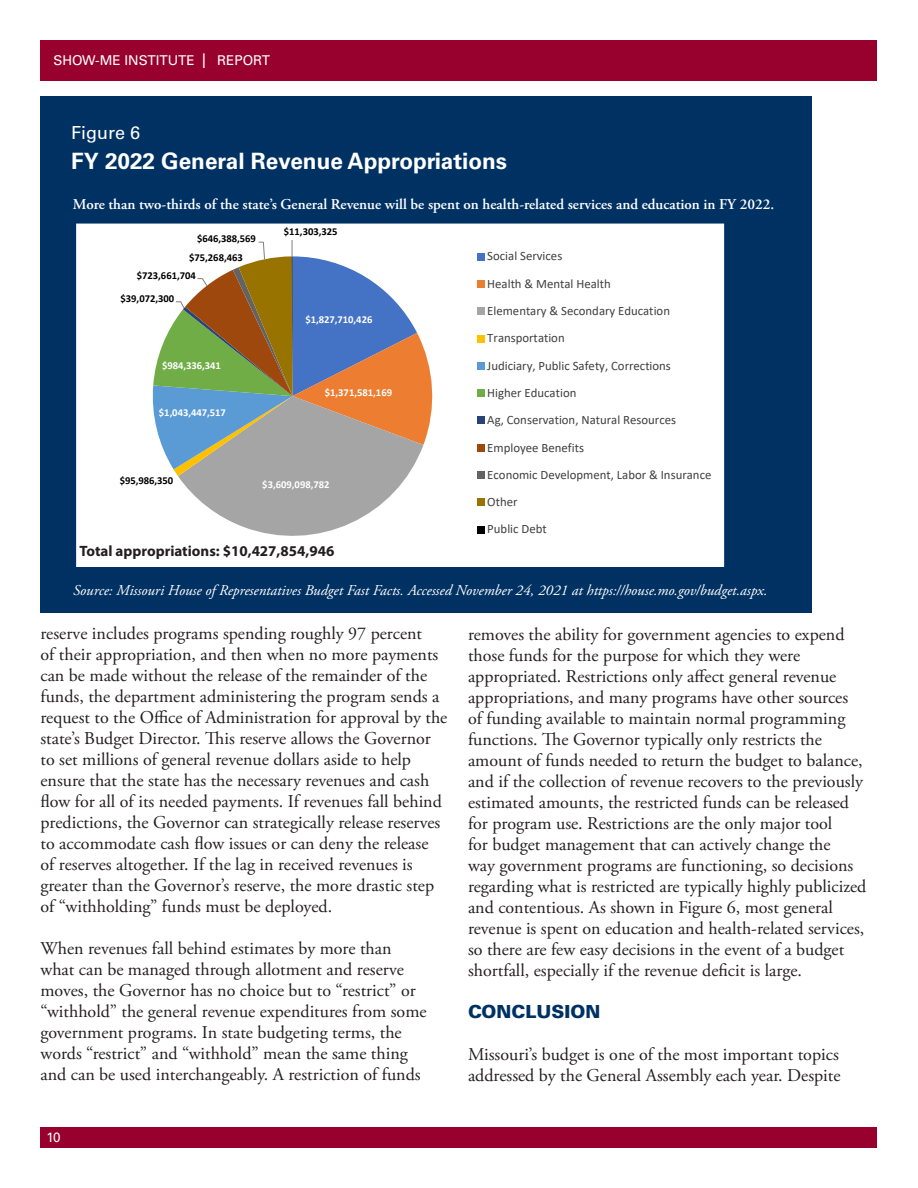
<style>
.page{position:relative;width:918px;height:1188px;background:#fff}
.page>*{position:absolute;margin:0;border:0;box-sizing:border-box;transform-origin:0 0}
.Pull_Quote_Left{font:700 22.5px "Univers LT Std";color:#fff}
.t1{font:18px/21px "Adobe Garamond Pro";color:#231f20}
.t2{font:900 18px "Univers LT Std";color:#003163}
.Pull_Quote_Left-2{font:18px "Univers LT Std";color:#fff}
.Pull_Quote_Left-3{font:italic 15px "Adobe Garamond Pro";color:#fff}
.Pull_Quote_Left-4{font:600 15px "Adobe Garamond Pro";color:#fff}
.Pull_Quote_Left-5{font:700 15px "Myriad Pro";color:#231f20}
.t3{font:13.5px "Univers LT Std";color:#fff}
.t4{font:12.75px/27.3px "Calibri";color:#404040}
.t5{font:700 10.65px "Calibri";color:#fff}
.t6{font:700 10.65px "Calibri";color:#000}
.s1{font-size:20.25px}
</style>
<div class="page">
<div style="left:40px;top:40px;width:838px;height:41px;background:#98012d"></div>
<div style="left:40px;top:1127px;width:838px;height:21px;background:#98012d"></div>
<div style="left:40px;top:96px;width:772px;height:516px;background:#003163"></div>
<svg style="left:79px;top:227px;width:642px;height:337px;background:#dfdeda"></svg>
<div style="left:76px;top:224px;width:648px;height:343px;border:2px solid #fff"></div>
<p class="t3" style="left:54px;top:53px;width:218px">SHOW-ME INSTITUTE <span class="s1">I</span> REPORT</p>
<p class="Pull_Quote_Left-2" style="left:71px;top:122px;width:71px">Figure 6</p>
<p class="Pull_Quote_Left" style="left:71px;top:148px;width:438px">FY 2022 General Revenue Appropriations</p>
<p class="Pull_Quote_Left-4" style="left:73px;top:196px;width:703px">More than two-thirds of the state’s General Revenue will be spent on health-related services and education in FY 2022.</p>
<p class="t6" style="left:197px;top:231px;width:60px">$646,388,569</p>
<p class="t6" style="left:189px;top:250px;width:55px">$75,268,463</p>
<p class="t6" style="left:137px;top:268px;width:61px">$723,661,704</p>
<p class="t6" style="left:121px;top:291px;width:55px">$39,072,300</p>
<p class="t5" style="left:162px;top:358px;width:60px">$984,336,341</p>
<p class="t5" style="left:159px;top:405px;width:68px">$1,043,447,517</p>
<p class="t6" style="left:284px;top:224px;width:55px">$11,303,325</p>
<p class="t5" style="left:305px;top:312px;width:69px">$1,827,710,426</p>
<p class="t5" style="left:325px;top:385px;width:69px">$1,371,581,169</p>
<p class="t6" style="left:120px;top:473px;width:55px">$95,986,350</p>
<p class="t5" style="left:262px;top:477px;width:69px">$3,609,098,782</p>
<p class="Pull_Quote_Left-5" style="left:79px;top:541px;width:257px">Total appropriations: $10,427,854,946</p>
<p class="t4" style="left:487px;top:242px;width:226px">Social Services<br>Health &amp; Mental Health<br>Elementary &amp; Secondary Education<br>Transportation<br>Judiciary, Public Safety, Corrections<br>Higher Education<br>Ag, Conservation, Natural Resources<br>Employee Benefits<br>Economic Development, Labor &amp; Insurance<br>Other<br>Public Debt</p>
<p class="Pull_Quote_Left-3" style="left:73px;top:581px;width:696px">Source: Missouri House of Representatives Budget Fast Facts. Accessed November 24, 2021 at https://house.mo.gov/budget.aspx.</p>
<p class="t1" style="left:40px;top:623px;width:408px">reserve includes programs spending roughly 97 percent<br>of their appropriation, and then when no more payments can be made without the release of the remainder of the funds, the department administering the program sends a request to the Office of Administration for approval by the state’s Budget Director. This reserve allows the Governor to set millions of general revenue dollars aside to help ensure that the state has the necessary revenues and cash flow for all of its needed payments. If revenues fall behind predictions, the Governor can strategically release reserves to accommodate cash flow issues or can deny the release<br>of reserves altogether. If the lag in received revenues is greater than the Governor’s reserve, the more drastic step of “withholding” funds must be deployed.</p>
<p class="t1" style="left:40px;top:938px;width:388px">When revenues fall behind estimates by more than what can be managed through allotment and reserve moves, the Governor has no choice but to “restrict” or “withhold” the general revenue expenditures from some government programs. In state budgeting terms, the words “restrict” and “withhold” mean the same thing and can be used interchangeably. A restriction of funds</p>
<p class="t3" style="left:46px;top:1129px;width:16px">10</p>
<p class="t1" style="left:468px;top:625px;width:400px">removes the ability for government agencies to expend those funds for the purpose for which they were appropriated. Restrictions only affect general revenue appropriations, and many programs have other sources of funding available to maintain normal programming functions. The Governor typically only restricts the amount of funds needed to return the budget to balance, and if the collection of revenue recovers to the previously estimated amounts, the restricted funds can be released for program use. Restrictions are the only major tool<br>for budget management that can actively change the<br>way government programs are functioning, so decisions regarding what is restricted are typically highly publicized and contentious. As shown in Figure 6, most general revenue is spent on education and health-related services, so there are few easy decisions in the event of a budget shortfall, especially if the revenue deficit is large.</p>
<p class="t2" style="left:468px;top:1000px;width:134px">CONCLUSION</p>
<p class="t1" style="left:468px;top:1045px;width:374px">Missouri’s budget is one of the most important topics addressed by the General Assembly each year. Despite</p>
</div>
